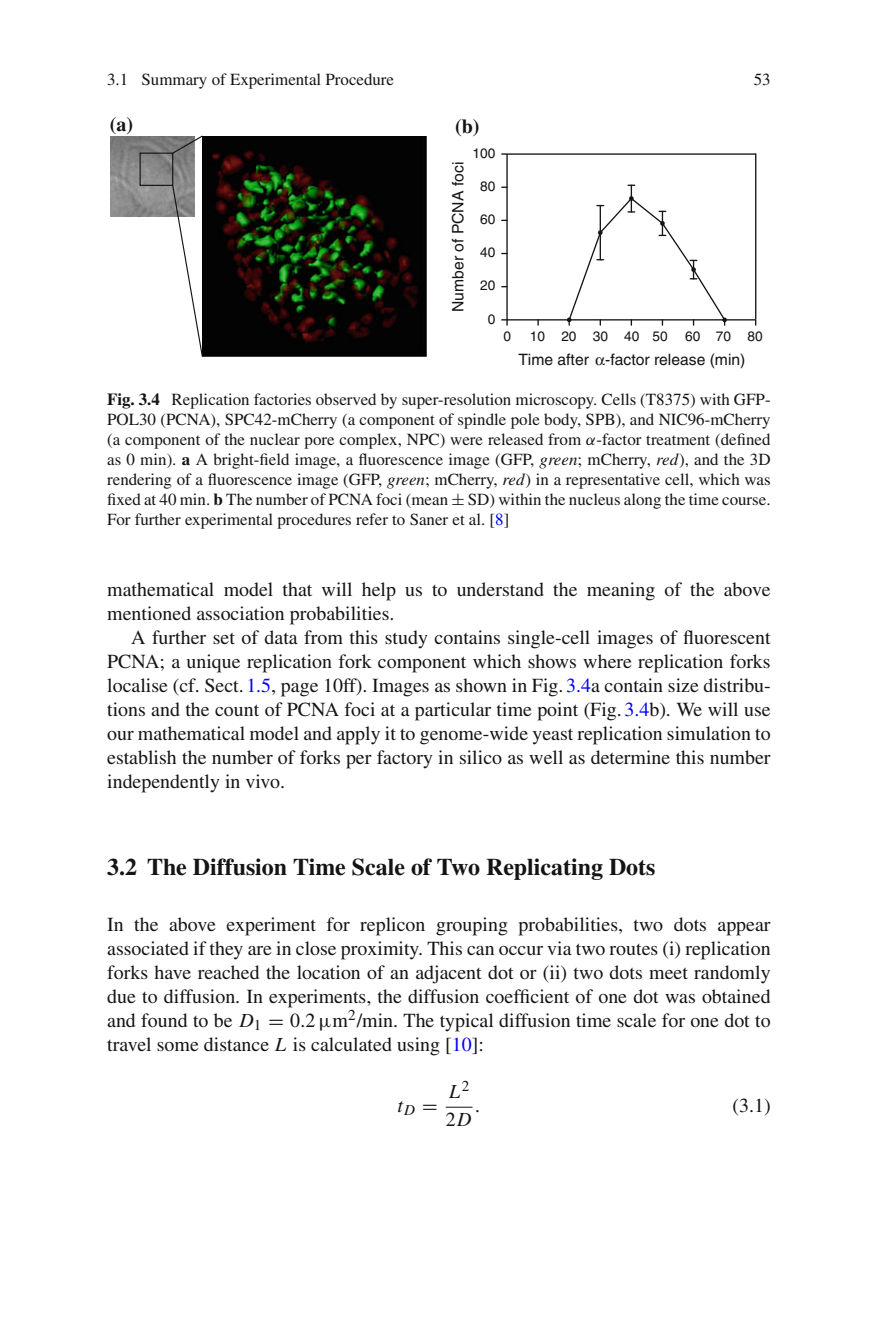
<style>
.page{position:relative;width:879px;height:1333px;background:#fff}
.page>*{position:absolute;margin:0;border:0;box-sizing:border-box;transform-origin:0 0}
.t1{font:700 24px "Times";color:#131413}
.t2{font:20px/24px "Times";color:#131413;text-align:justify}
.t3{font:italic 20px/28.2px "Times";color:#131413}
.t4{font:700 20px "Times";color:#131413}
.t5{font:20px "MTMI";color:#131413}
.t6{font:17px/20px "Times";color:#131413;text-align:justify}
.t7{font:15.6px "Helvetica";color:#131413}
.t8{font:13.6px "Helvetica";color:#131413}
.s1{font-weight:700}
.s2{font-family:"MTMI"}
.s3{font-style:italic}
.s4{font-family:"MTSYN"}
.s5{color:#00f}
.s6{font-family:"MTGU"}
.s7{font-family:"MTSYN";font-style:normal}
.s8{font-style:normal}
</style>
<div class="page">
<img style="left:202px;top:136px;width:224px;height:221px">
<img style="left:110px;top:137px;width:84px;height:79px">
<div style="left:139px;top:152px;width:34px;height:34px;border:1px solid #131413"></div>
<svg style="left:171px;top:184px;width:33px;height:173px"></svg>
<svg style="left:171px;top:135px;width:33px;height:20px"></svg>
<hr style="left:507px;top:319px;width:248px;height:1px;background:#131413">
<hr style="left:506px;top:154px;width:2px;height:166px;background:#131413">
<svg style="left:502px;top:319px;width:6px;height:6px"></svg>
<svg style="left:565px;top:185px;width:162px;height:140px"></svg>
<hr style="left:755px;top:153px;width:1px;height:166px;background:#131413">
<hr style="left:507px;top:153px;width:249px;height:2px;background:#131413">
<svg style="left:446px;top:1106px;width:26px;height:1px"></svg>
<p class="t6" style="left:107px;top:71px;width:288px">3.1 Summary of Experimental Procedure</p>
<p class="t6" style="left:753px;top:71px;width:18px">53</p>
<p class="t4" style="left:110px;top:117px;width:25px">(a)</p>
<p class="t4" style="left:455px;top:119px;width:26px">(b)</p>
<p class="t7" style="left:452px;top:312px;width:151px;rotate:-90deg">Number of PCNA foci</p>
<p class="t8" style="left:472px;top:148px;width:24px">100</p>
<p class="t8" style="left:480px;top:181px;width:17px">80</p>
<p class="t8" style="left:480px;top:214px;width:17px">60</p>
<p class="t8" style="left:480px;top:247px;width:17px">40</p>
<p class="t8" style="left:480px;top:281px;width:17px">20</p>
<p class="t8" style="left:488px;top:314px;width:9px">0</p>
<p class="t8" style="left:503px;top:331px;width:9px">0</p>
<p class="t8" style="left:530px;top:331px;width:140px">10 20 30 40 50</p>
<p class="t8" style="left:685px;top:331px;width:79px">60 70 80</p>
<p class="t7" style="left:518px;top:354px;width:229px">Time after -factor release (min)</p>
<p class="t6" style="left:107px;top:391px;width:665px"><span class="s1">Fig. 3.4</span> Replication factories observed by super-resolution microscopy. Cells (T8375) with GFP-POL30 (PCNA), SPC42-mCherry (a component of spindle pole body, SPB), and NIC96-mCherry (a component of the nuclear pore complex, NPC) were released from <span class="s2">δ</span>-factor treatment (defined as 0 min). <span class="s1">a</span> A bright-field image, a fluorescence image (GFP, <span class="s3">green</span>; mCherry, <span class="s3">red</span>), and the 3D rendering of a fluorescence image (GFP, <span class="s3">green</span>; mCherry, <span class="s3">red</span>) in a representative cell, which was fixed at 40 min. <span class="s1">b</span> The number of PCNA foci (mean <span class="s4">±</span> SD) within the nucleus along the time course.<br>For further experimental procedures refer to Saner et al. [<span class="s5">8</span>]</p>
<p class="t2" style="left:107px;top:579px;width:665px">mathematical model that will help us to understand the meaning of the above mentioned association probabilities.</p>
<p class="t2" style="left:107px;top:627px;width:665px;text-indent:24px">A further set of data from this study contains single-cell images of fluorescent PCNA; a unique replication fork component which shows where replication forks localise (cf. Sect. <span class="s5">1.5</span>, page 10ff). Images as shown in Fig. <span class="s5">3.4</span>a contain size distribu&shy;tions and the count of PCNA foci at a particular time point (Fig. <span class="s5">3.4</span>b). We will use our mathematical model and apply it to genome-wide yeast replication simulation to establish the number of forks per factory in silico as well as determine this number independently in vivo.</p>
<p class="t1" style="left:107px;top:858px;width:550px">3.2 The Diffusion Time Scale of Two Replicating Dots</p>
<p class="t2" style="left:107px;top:914px;width:665px">In the above experiment for replicon grouping probabilities, two dots appear associated if they are in close proximity. This can occur via two routes (i) replication forks have reached the location of an adjacent dot or (ii) two dots meet randomly due to diffusion. In experiments, the diffusion coefficient of one dot was obtained and found to be <span class="s3">D</span><sub>1</sub> <span class="s4">=</span> 0<span class="s2">.</span>2 <span class="s6">µ</span>m<sup>2</sup>/min. The typical diffusion time scale for one dot to travel some distance <span class="s3">L</span> is calculated using [<span class="s5">10</span>]:</p>
<p class="t3" style="left:397px;top:1093px;width:42px">t<sub>D</sub> <span class="s7">=</span></p>
<p class="t3" style="left:446px;top:1079px;width:27px">L<sup>2<br></sup><span class="s8">2</span>D</p>
<p class="t5" style="left:475px;top:1098px;width:7px">.</p>
<p class="t2" style="left:732px;top:1095px;width:40px">(3.1)</p>
</div>
